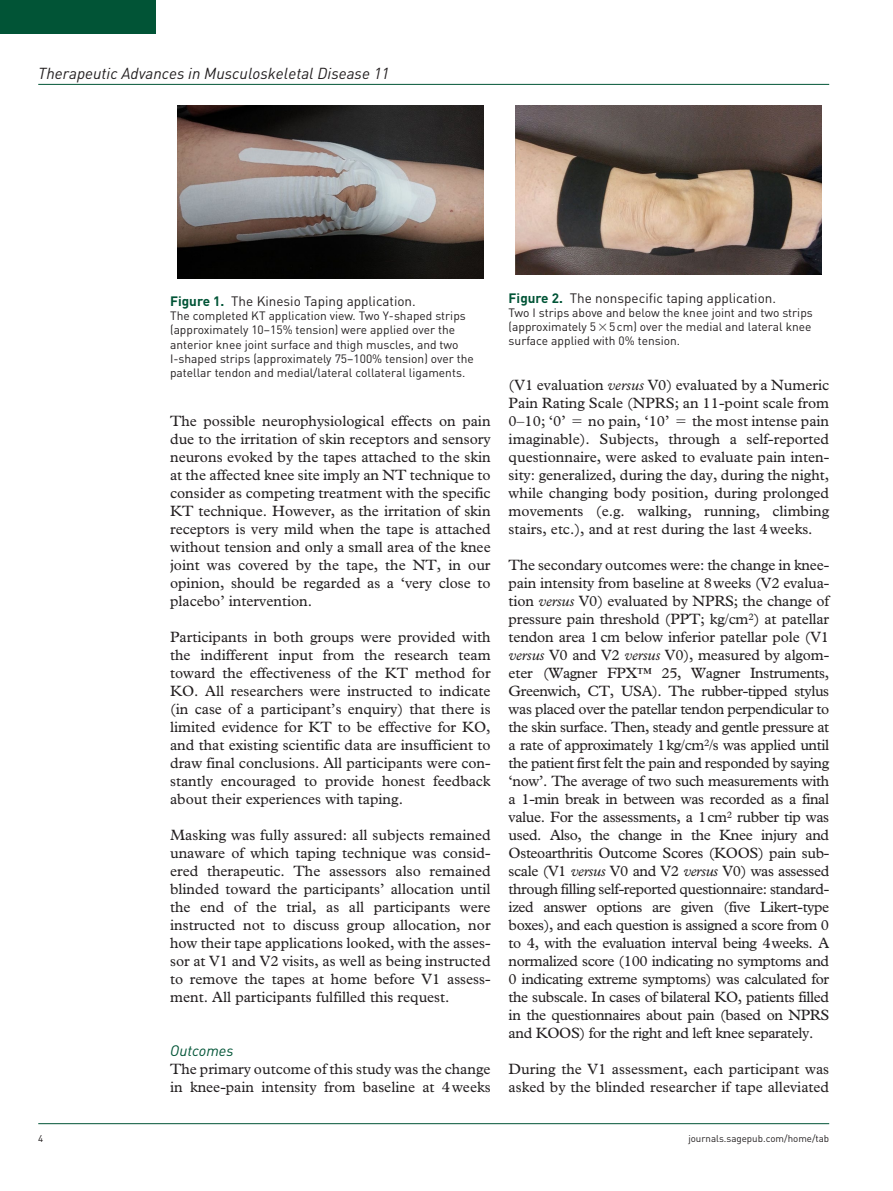
<style>
.page{position:relative;width:893px;height:1191px;background:#fff}
.page>*{position:absolute;margin:0;border:0;box-sizing:border-box;transform-origin:0 0}
.t1{font:italic 15.75px "DIN";color:#231f20}
.t2{font:15px/18px "Plantin Std";color:#231f20;text-align:justify}
.t3{font:italic 15px "DIN";color:#015436}
.t4{font:13.5px "DIN";color:#231f20}
.t5{font:12px/14.2px "DIN";color:#231f20}
.t6{font:9.75px "DIN";color:#231f20}
.s1{font-weight:700;color:#015436}
.s2{font-style:italic}
</style>
<div class="page">
<hr style="left:38px;top:84px;width:791px;height:1px;background:#015436">
<hr style="left:38px;top:1123px;width:791px;height:1px;background:#015436">
<div style="left:0;top:0;width:155px;height:34px;background:#015436"></div>
<img style="left:177px;top:106px;width:306px;height:172px">
<img style="left:516px;top:106px;width:306px;height:169px">
<p class="t1" style="left:38px;top:63px;width:353px">Therapeutic Advances in Musculoskeletal Disease 11</p>
<p class="t4" style="left:170px;top:293px;width:247px"><span class="s1">Figure 1.</span> The Kinesio Taping application.</p>
<p class="t5" style="left:170px;top:308px;width:305px">The completed KT application view. Two Y-shaped strips (approximately 10–15% tension) were applied over the anterior knee joint surface and thigh muscles, and two I-shaped strips (approximately 75–100% tension) over the patellar tendon and medial/lateral collateral ligaments.</p>
<p class="t2" style="left:170px;top:412px;width:322px">The possible neurophysiological effects on pain due to the irritation of skin receptors and sensory neurons evoked by the tapes attached to the skin at the affected knee site imply an NT technique to consider as competing treatment with the specific KT technique. However, as the irritation of skin receptors is very mild when the tape is attached without tension and only a small area of the knee joint was covered by the tape, the NT, in our opinion, should be regarded as a ‘very close to placebo’ intervention.</p>
<p class="t2" style="left:170px;top:628px;width:322px">Participants in both groups were provided with the indifferent input from the research team toward the effectiveness of the KT method for KO. All researchers were instructed to indicate (in case of a participant’s enquiry) that there is limited evidence for KT to be effective for KO, and that existing scientific data are insufficient to draw final conclusions. All participants were con&shy;stantly encouraged to provide honest feedback about their experiences with taping.</p>
<p class="t2" style="left:170px;top:826px;width:322px">Masking was fully assured: all subjects remained unaware of which taping technique was consid&shy;ered therapeutic. The assessors also remained blinded toward the participants’ allocation until the end of the trial, as all participants were instructed not to discuss group allocation, nor how their tape applications looked, with the asses&shy;sor at V1 and V2 visits, as well as being instructed to remove the tapes at home before V1 assess&shy;ment. All participants fulfilled this request.</p>
<p class="t3" style="left:170px;top:1041px;width:65px">Outcomes</p>
<p class="t2" style="left:170px;top:1060px;width:322px">The primary outcome of this study was the change in knee-pain intensity from baseline at 4weeks</p>
<p class="t4" style="left:509px;top:289px;width:269px"><span class="s1">Figure 2.</span> The nonspecific taping application.</p>
<p class="t5" style="left:509px;top:305px;width:306px;text-align:justify">Two I strips above and below the knee joint and two strips (approximately 5 5cm) over the medial and lateral knee surface applied with 0% tension.</p>
<p class="t2" style="left:509px;top:376px;width:322px">(V1 evaluation <span class="s2">versus</span> V0) evaluated by a Numeric Pain Rating Scale (NPRS; an 11-point scale from 0–10; ‘0’</p>
<p class="t2" style="left:509px;top:412px;width:322px;text-indent:183px">the most intense pain imaginable). Subjects, through a self-reported questionnaire, were asked to evaluate pain inten&shy;sity: generalized, during the day, during the night, while changing body position, during prolonged movements (e.g. walking, running, climbing stairs, etc.), and at rest during the last 4weeks.</p>
<p class="t2" style="left:509px;top:556px;width:322px">The secondary outcomes were: the change in knee&shy;pain intensity from baseline at 8weeks (V2 evalua&shy;tion <span class="s2">versus</span> V0) evaluated by NPRS; the change of pressure pain threshold (PPT; kg/cm<sup>2</sup>) at patellar tendon area 1cm below inferior patellar pole (V1 <span class="s2">versus</span> V0 and V2 <span class="s2">versus</span> V0), measured by algom&shy;eter (Wagner FPX™ 25, Wagner Instruments, Greenwich, CT, USA). The rubber-tipped stylus was placed over the patellar tendon perpendicular to the skin surface. Then, steady and gentle pressure at a rate of approximately 1kg/cm<sup>2</sup>/s was applied until the patient first felt the pain and responded by saying ‘now’. The average of two such measurements with a 1-min break in between was recorded as a final value. For the assessments, a 1cm<sup>2</sup> rubber tip was used. Also, the change in the Knee injury and Osteoarthritis Outcome Scores (KOOS) pain sub&shy;scale (V1 <span class="s2">versus</span> V0 and V2 <span class="s2">versus</span> V0) was assessed through filling self-reported questionnaire: standard&shy;ized answer options are given (five Likert-type boxes), and each question is assigned a score from 0 to 4, with the evaluation interval being 4weeks. A normalized score (100 indicating no symptoms and 0 indicating extreme symptoms) was calculated for the subscale. In cases of bilateral KO, patients filled in the questionnaires about pain (based on NPRS and KOOS) for the right and left knee separately.</p>
<p class="t2" style="left:509px;top:1060px;width:322px">During the V1 assessment, each participant was asked by the blinded researcher if tape alleviated</p>
<p class="t2" style="left:588px;top:412px;width:83px">no pain, ‘10’</p>
<p class="t6" style="left:38px;top:1132px;width:7px">4</p>
<p class="t6" style="left:688px;top:1132px;width:142px">journals.sagepub.com/home/tab</p>
</div>
